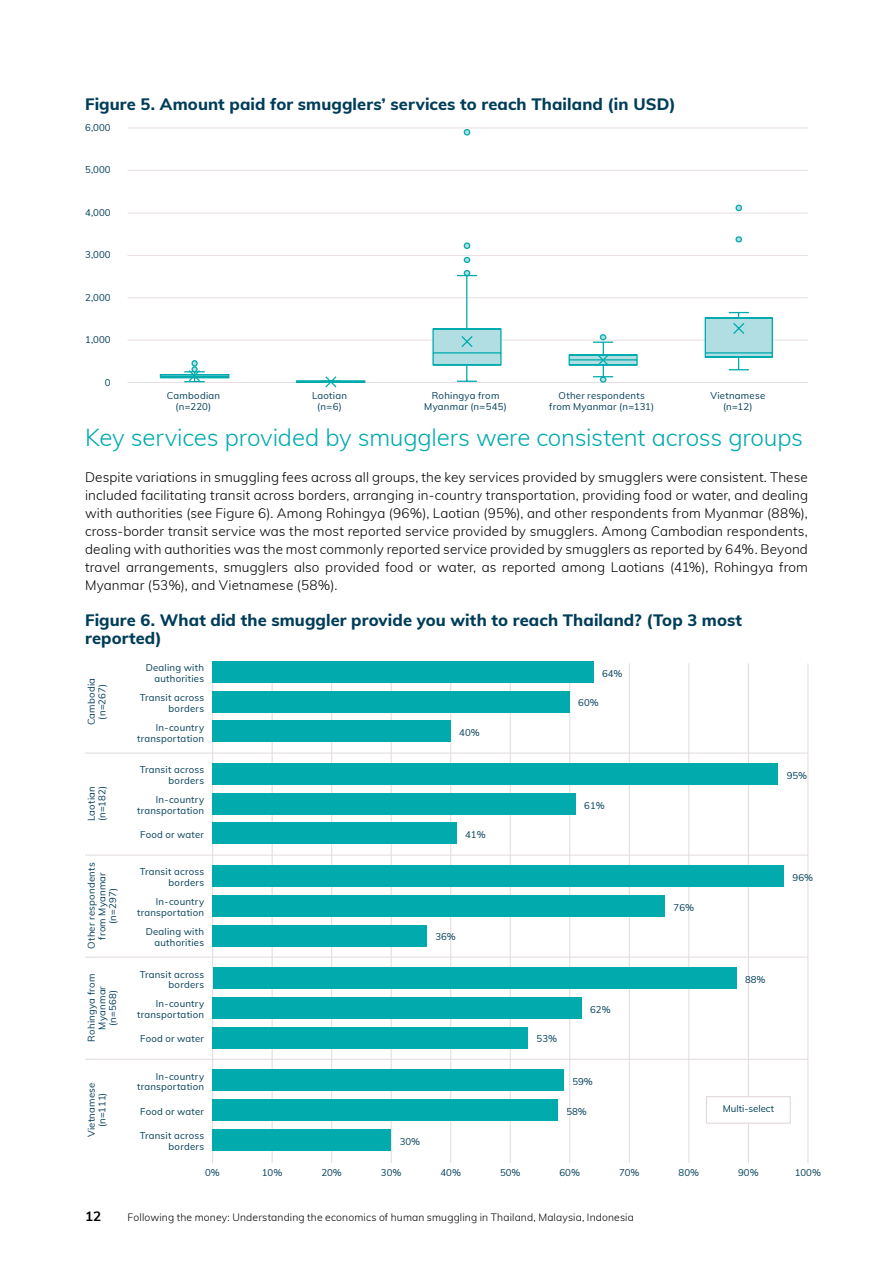
<style>
.page{position:relative;width:893px;height:1263px;background:#fff}
.page>*{position:absolute;margin:0;border:0;box-sizing:border-box;transform-origin:0 0}
.t1{font:300 24px "Muli";letter-spacing:-.01em;color:#00aaad}
.t2{font:800 16.5px/18px "Muli";letter-spacing:.005em;color:#003d58}
.t3{font:300 13.5px/18px "Muli";letter-spacing:.01em;color:#000;text-align:justify}
.t4{font:700 13.5px "Muli";color:#000}
.t5{font:300 10.35px "Muli";letter-spacing:.015em;color:#000}
.t6{font:9.6px/10.8px "Muli";letter-spacing:.025em;color:#003d58;text-align:right}
.t7{font:9.6px "Muli";color:#003d58}
</style>
<div class="page">
<hr style="left:128px;top:340px;width:680px;height:1px;background:#e8dee3">
<hr style="left:128px;top:297px;width:680px;height:1px;background:#e8dee3">
<hr style="left:128px;top:255px;width:680px;height:1px;background:#e8dee3">
<hr style="left:128px;top:213px;width:680px;height:1px;background:#e8dee3">
<hr style="left:128px;top:170px;width:680px;height:1px;background:#e8dee3">
<hr style="left:128px;top:128px;width:680px;height:1px;background:#e8dee3">
<hr style="left:128px;top:382px;width:680px;height:1px;background:#e8dee3">
<hr style="left:160px;top:374px;width:69px;height:1px;background:#00abad">
<hr style="left:160px;top:377px;width:69px;height:1px;background:#00abad">
<hr style="left:160px;top:376px;width:69px;height:1px;background:#00abad">
<svg style="left:184px;top:128px;width:590px;height:260px"></svg>
<hr style="left:212px;top:663px;width:1px;height:500px;background:#e3dadd">
<hr style="left:272px;top:663px;width:1px;height:500px;background:#e3dadd">
<hr style="left:331px;top:663px;width:1px;height:500px;background:#e3dadd">
<hr style="left:391px;top:663px;width:1px;height:500px;background:#e3dadd">
<hr style="left:450px;top:663px;width:1px;height:500px;background:#e3dadd">
<hr style="left:510px;top:663px;width:1px;height:500px;background:#e3dadd">
<hr style="left:569px;top:663px;width:1px;height:500px;background:#e3dadd">
<hr style="left:629px;top:663px;width:1px;height:500px;background:#e3dadd">
<hr style="left:688px;top:663px;width:1px;height:500px;background:#e3dadd">
<hr style="left:748px;top:663px;width:1px;height:500px;background:#e3dadd">
<hr style="left:807px;top:663px;width:1px;height:500px;background:#e3dadd">
<div style="left:213px;top:1069px;width:351px;height:22px;background:#00aaad"></div>
<div style="left:213px;top:967px;width:523px;height:22px;background:#00aaad"></div>
<div style="left:213px;top:865px;width:571px;height:22px;background:#00aaad"></div>
<div style="left:213px;top:763px;width:565px;height:21px;background:#00aaad"></div>
<div style="left:213px;top:661px;width:381px;height:21px;background:#00aaad"></div>
<div style="left:213px;top:1099px;width:345px;height:21px;background:#00aaad"></div>
<div style="left:213px;top:997px;width:369px;height:21px;background:#00aaad"></div>
<div style="left:213px;top:895px;width:452px;height:21px;background:#00aaad"></div>
<div style="left:213px;top:793px;width:363px;height:21px;background:#00aaad"></div>
<div style="left:213px;top:691px;width:357px;height:21px;background:#00aaad"></div>
<div style="left:213px;top:1129px;width:178px;height:21px;background:#00aaad"></div>
<div style="left:213px;top:1027px;width:315px;height:21px;background:#00aaad"></div>
<div style="left:213px;top:925px;width:214px;height:21px;background:#00aaad"></div>
<div style="left:213px;top:823px;width:244px;height:21px;background:#00aaad"></div>
<div style="left:213px;top:721px;width:238px;height:21px;background:#00aaad"></div>
<hr style="left:85px;top:1059px;width:723px;height:1px;background:#e3dadd">
<hr style="left:85px;top:957px;width:723px;height:1px;background:#e3dadd">
<hr style="left:85px;top:855px;width:723px;height:1px;background:#e3dadd">
<hr style="left:85px;top:753px;width:723px;height:1px;background:#e3dadd">
<div style="left:706px;top:1096px;width:85px;height:28px;background:#fff;border:1px solid #e3dadd"></div>
<p class="t2" style="left:85px;top:94px;width:592px">Figure 5. Amount paid for smugglers’ services to reach Thailand (in USD)</p>
<p class="t6" style="left:85px;top:122px;width:27px">6,000</p>
<p class="t6" style="left:85px;top:164px;width:27px">5,000</p>
<p class="t6" style="left:85px;top:207px;width:27px">4,000</p>
<p class="t6" style="left:85px;top:249px;width:27px">3,000</p>
<p class="t6" style="left:85px;top:292px;width:27px">2,000</p>
<p class="t6" style="left:85px;top:334px;width:27px">1,000</p>
<p class="t6" style="left:105px;top:377px;width:7px">0</p>
<p class="t6" style="left:167px;top:390px;width:55px;text-align:center">Cambodian (n=220)</p>
<p class="t6" style="left:312px;top:390px;width:36px;text-align:center">Laotian (n=6)</p>
<p class="t6" style="left:424px;top:390px;width:84px;text-align:center">Rohingya from<br>Myanmar (n=545)</p>
<p class="t6" style="left:549px;top:390px;width:106px;text-align:center">Other respondents from Myanmar (n=131)</p>
<p class="t6" style="left:710px;top:390px;width:56px;text-align:center">Vietnamese (n=12)</p>
<h1 class="t1" style="left:85px;top:419px;width:719px">Key services provided by smugglers were consistent across groups</h1>
<p class="t3" style="left:85px;top:467px;width:724px">Despite variations in smuggling fees across all groups, the key services provided by smugglers were consistent. These included facilitating transit across borders, arranging in-country transportation, providing food or water, and dealing with authorities (see Figure 6). Among Rohingya (96%), Laotian (95%), and other respondents from Myanmar (88%), cross-border transit service was the most reported service provided by smugglers. Among Cambodian respondents, dealing with authorities was the most commonly reported service provided by smugglers as reported by 64%. Beyond travel arrangements, smugglers also provided food or water, as reported among Laotians (41%), Rohingya from Myanmar (53%), and Vietnamese (58%).</p>
<p class="t2" style="left:85px;top:610px;width:659px">Figure 6. What did the smuggler provide you with to reach Thailand? (Top 3 most reported)</p>
<p class="t6" style="left:85px;top:725px;width:49px;text-align:center;rotate:-90deg">Cambodia (n=267)</p>
<p class="t6" style="left:85px;top:821px;width:37px;text-align:left;rotate:-90deg">Laotian (n=182)</p>
<p class="t6" style="left:85px;top:949px;width:88px;text-align:center;rotate:-90deg">Other respondents from Myanmar (n=297)</p>
<p class="t6" style="left:85px;top:1042px;width:69px;text-align:center;rotate:-90deg">Rohingya from<br>Myanmar (n=568)</p>
<p class="t6" style="left:85px;top:1137px;width:56px;text-align:center;rotate:-90deg">Vietnamese (n=111)</p>
<p class="t6" style="left:146px;top:662px;width:60px">Dealing with authorities</p>
<p class="t6" style="left:602px;top:667px;width:22px">64%</p>
<p class="t6" style="left:140px;top:692px;width:66px">Transit across borders</p>
<p class="t6" style="left:578px;top:697px;width:22px">60%</p>
<p class="t6" style="left:137px;top:721px;width:68px">In-country transportation</p>
<p class="t6" style="left:459px;top:727px;width:22px">40%</p>
<p class="t6" style="left:140px;top:764px;width:66px">Transit across borders</p>
<p class="t6" style="left:787px;top:769px;width:22px">95%</p>
<p class="t6" style="left:137px;top:794px;width:68px">In-country transportation</p>
<p class="t6" style="left:584px;top:799px;width:22px">61%</p>
<p class="t6" style="left:140px;top:829px;width:66px">Food or water</p>
<p class="t6" style="left:465px;top:829px;width:22px">41%</p>
<p class="t6" style="left:140px;top:866px;width:66px">Transit across borders</p>
<p class="t6" style="left:793px;top:871px;width:22px">96%</p>
<p class="t6" style="left:137px;top:896px;width:68px">In-country transportation</p>
<p class="t6" style="left:674px;top:901px;width:22px">76%</p>
<p class="t6" style="left:146px;top:926px;width:60px">Dealing with authorities</p>
<p class="t6" style="left:435px;top:931px;width:22px">36%</p>
<p class="t6" style="left:140px;top:968px;width:66px">Transit across borders</p>
<p class="t6" style="left:745px;top:973px;width:22px">88%</p>
<p class="t6" style="left:137px;top:998px;width:68px">In-country transportation</p>
<p class="t6" style="left:590px;top:1003px;width:22px">62%</p>
<p class="t6" style="left:140px;top:1033px;width:66px">Food or water</p>
<p class="t6" style="left:537px;top:1033px;width:22px">53%</p>
<p class="t6" style="left:137px;top:1070px;width:68px">In-country transportation</p>
<p class="t6" style="left:572px;top:1076px;width:22px">59%</p>
<p class="t6" style="left:140px;top:1105px;width:66px">Food or water</p>
<p class="t6" style="left:566px;top:1105px;width:22px">58%</p>
<p class="t7" style="left:723px;top:1102px;width:53px">Multi-select</p>
<p class="t6" style="left:140px;top:1130px;width:66px">Transit across borders</p>
<p class="t6" style="left:400px;top:1135px;width:22px">30%</p>
<p class="t6" style="left:205px;top:1167px;width:16px">0%</p>
<p class="t6" style="left:262px;top:1167px;width:22px">10%</p>
<p class="t6" style="left:321px;top:1167px;width:22px">20%</p>
<p class="t6" style="left:381px;top:1167px;width:22px">30%</p>
<p class="t6" style="left:440px;top:1167px;width:22px">40%</p>
<p class="t6" style="left:500px;top:1167px;width:22px">50%</p>
<p class="t6" style="left:559px;top:1167px;width:22px">60%</p>
<p class="t6" style="left:619px;top:1167px;width:22px">70%</p>
<p class="t6" style="left:679px;top:1167px;width:22px">80%</p>
<p class="t6" style="left:738px;top:1167px;width:22px">90%</p>
<p class="t6" style="left:795px;top:1167px;width:28px">100%</p>
<p class="t4" style="left:85px;top:1206px;width:18px">12</p>
<p class="t5" style="left:128px;top:1210px;width:508px">Following the money: Understanding the economics of human smuggling in Thailand, Malaysia, Indonesia</p>
</div>
